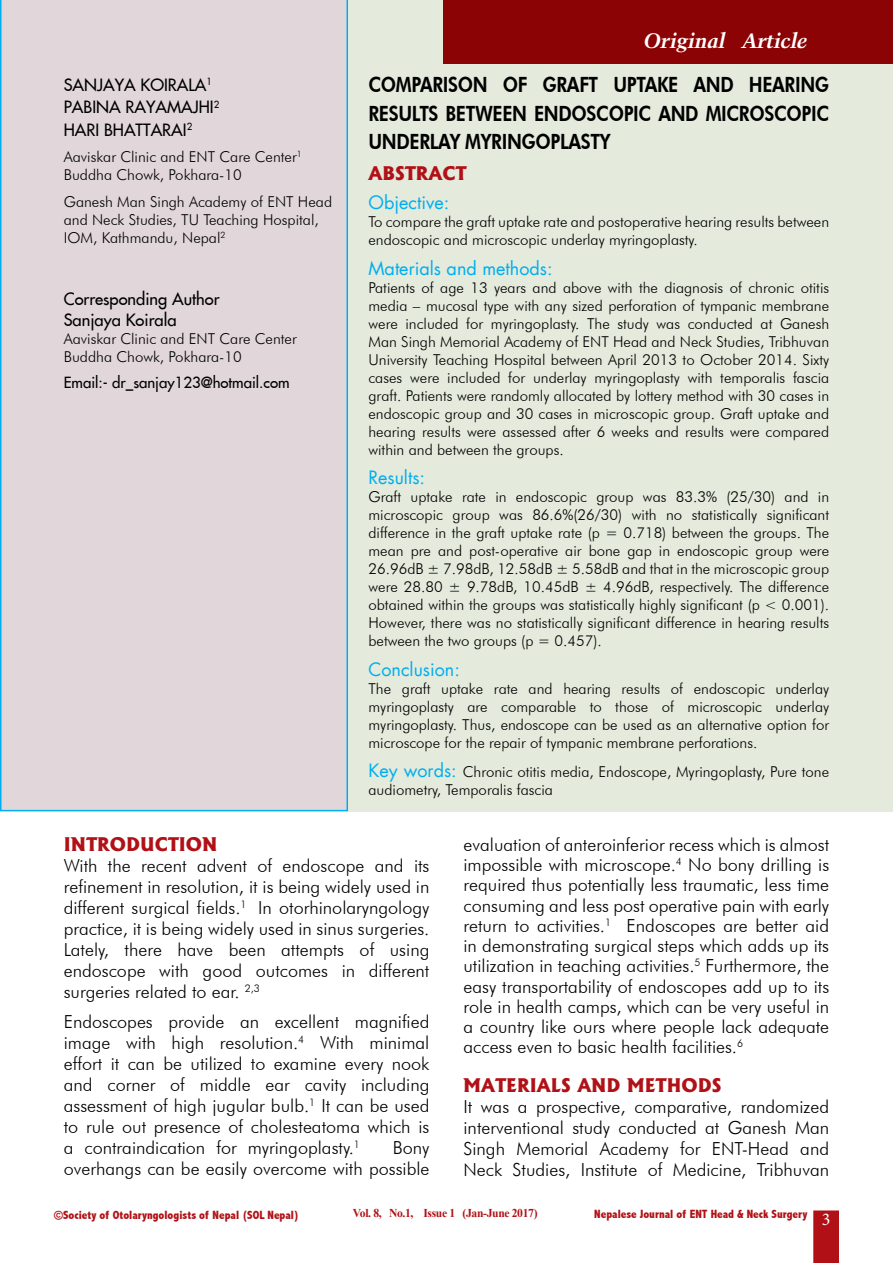
<style>
.page{position:relative;width:893px;height:1263px;background:#fff}
.page>*{position:absolute;margin:0;border:0;box-sizing:border-box;transform-origin:0 0}
.t1{font:800 21px/28.5px "Futura BT";letter-spacing:-.02em;color:#000;scale:.85 1}
.t2{font:italic 700 21px "Activa";color:#fff}
.t3{font:300 18px/21px "Futura BT";color:#000;text-align:justify}
.t4{font:18px "Futura LT";color:#00aeef}
.t5{font:800 18px "Albertus";color:#b11116}
.t6{font:18px "Minion Pro";color:#fff}
.t7{font:16.5px/22.5px "Futura FC";color:#000}
.t8{font:300 15px/18px "Futura BT";color:#000}
.t9{font:15px "Futura FC";color:#000}
.t10{font:800 condensed 12px "Abadi";color:#b11116}
.t11{font:700 12px "Times New Roman";letter-spacing:-.03em;color:#b11116}
.s1{font-family:"Futura LT";font-weight:400;font-size:18px;color:#00aeef}
</style>
<div class="page">
<svg style="left:813px;top:1210px;width:26px;height:53px"></svg>
<hr style="left:0;top:0;width:1px;height:1263px;background:#6ec4d7">
<div style="left:348px;top:0;width:545px;height:811px;background:#e4eadc"></div>
<div style="left:0;top:0;width:348px;height:811px;background:#e1d7da"></div>
<div style="left:443px;top:0;width:450px;height:64px;background:#8b0304"></div>
<p class="t7" style="left:64px;top:73px;width:157px">Sanjaya Koirala<sup>1<br></sup>Pabina Rayamajhi<sup>2<br></sup>Hari Bhattarai<sup>2</sup></p>
<p class="t8" style="left:64px;top:148px;width:240px">Aaviskar Clinic and ENT Care Center<sup>1<br></sup>Buddha Chowk, Pokhara-10</p>
<p class="t8" style="left:64px;top:192px;width:270px">Ganesh Man Singh Academy of ENT Head and Neck Studies, TU Teaching Hospital,<br>IOM, Kathmandu, Nepal<sup>2</sup></p>
<p class="t7" style="left:64px;top:287px;width:157px;line-height:21px">Corresponding Author<br>Sanjaya Koirala</p>
<p class="t8" style="left:64px;top:329px;width:234px">Aaviskar Clinic and ENT Care Center<br>Buddha Chowk, Pokhara-10</p>
<p class="t9" style="left:64px;top:372px;width:228px">Email:- dr_sanjay123@hotmail.com</p>
<h1 class="t2" style="left:644px;top:28px;width:165px">Original Article</h1>
<h1 class="t1" style="left:368px;top:71px;width:543px">COMPARISON OF GRAFT UPTAKE AND HEARING<br>RESULTS BETWEEN ENDOSCOPIC AND MIC ROSCOPIC<br>UNDERLAY MYRINGOPLASTY</h1>
<p class="t5" style="left:368px;top:161px;width:100px">ABSTRACT</p>
<p class="t4" style="left:368px;top:191px;width:82px">Objective:</p>
<p class="t8" style="left:368px;top:213px;width:462px">To compare the graft uptake rate and postoperative hearing results between endoscopic and microscopic underlay myringoplasty.</p>
<p class="t4" style="left:368px;top:256px;width:186px">Materials and methods:</p>
<p class="t8" style="left:368px;top:278px;width:462px;text-align:justify">Patients of age 13 years and above with the diagnosis of chronic otitis media – mucosal type with any sized perforation of tympanic membrane were included for myringoplasty. The study was conducted at Ganesh Man Singh Memorial Academy of ENT Head and Neck Studies, Tribhuvan University Teaching Hospital between April 2013 to October 2014. Sixty cases were included for underlay myringoplasty with temporalis fascia graft. Patients were randomly allocated by lottery method with 30 cases in endoscopic group and 30 cases in microscopic group. Graft uptake and hearing results were assessed after 6 weeks and results were compared within and between the groups.</p>
<p class="t4" style="left:368px;top:466px;width:58px">Results:</p>
<p class="t8" style="left:368px;top:488px;width:462px;text-align:justify">Graft uptake rate in endoscopic group was 83.3% (25/30) and in microscopic group was 86.6%(26/30) with no statistically significant difference in the graft uptake rate (p = 0.718) between the groups. The mean pre and post-operative air bone gap in endoscopic group were 26.96dB ± 7.98dB, 12.58dB ± 5.58dB and that in the microscopic group were 28.80 ± 9.78dB, 10.45dB ± 4.96dB, respectively. The difference obtained within the groups was statistically highly significant (p &lt; 0.001).<br>However, there was no statistically significant difference in hearing results between the two groups (p = 0.457).</p>
<p class="t4" style="left:368px;top:657px;width:93px">Conclusion:</p>
<p class="t8" style="left:368px;top:679px;width:462px;text-align:justify">The graft uptake rate and hearing results of endoscopic underlay myringoplasty are comparable to those of microscopic underlay myringoplasty. Thus, endoscope can be used as an alternative option for microscope for the repair of tympanic membrane perforations.</p>
<p class="t8" style="left:368px;top:763px;width:462px"><span class="s1">Key words:</span> Chronic otitis media, Endoscope, Myringoplasty, Pure tone audiometry, Temporalis fascia</p>
<p class="t5" style="left:64px;top:833px;width:155px">INTRODUCTION</p>
<p class="t3" style="left:64px;top:855px;width:367px">With the recent advent of endoscope and its refinement in resolution, it is being widely used in different surgical fields.<sup>1</sup> In otorhinolaryngology practice, it is being widely used in sinus surgeries.<br>Lately, there have been attempts of using endoscope with good outcomes in different surgeries related to ear. <sup>2,3</sup></p>
<p class="t3" style="left:64px;top:1010px;width:367px">Endoscopes provide an excellent magnified image with high resolution.<sup>4</sup> With minimal effort it can be utilized to examine every nook and corner of middle ear cavity including assessment of high jugular bulb.<sup>1</sup> It can be used to rule out presence of cholesteatoma which is a contraindication for myringoplasty.<sup>1</sup></p>
<p class="t3" style="left:64px;top:1136px;width:367px;text-align:right">Bony<br>overhangs can be easily overcome with possible</p>
<p class="t3" style="left:463px;top:834px;width:367px;line-height:20.2px">evaluation of anteroinferior recess which is almost impossible with microscope.<sup>4</sup> No bony drilling is required thus potentially less traumatic, less time consuming and less post operative pain with early return to activities.<sup>1</sup> Endoscopes are better aid in demonstrating surgical steps which adds up its utilization in teaching activities.<sup>5</sup> Furthermore, the easy transportability of endoscopes add up to its role in health camps, which can be very useful in a country like ours where people lack adequate access even to basic health facilities.<sup>6</sup></p>
<p class="t5" style="left:463px;top:1074px;width:66px">MATERIA</p>
<p class="t5" style="left:551px;top:1074px;width:170px">LS AND METHODS</p>
<p class="t3" style="left:463px;top:1096px;width:367px">It was a prospective, comparative, randomized interventional study conducted at Ganesh Man Singh Memorial Academy for ENT-Head and Neck Studies, Institute of Medicine, Tribhuvan</p>
<p class="t10" style="left:54px;top:1208px;width:246px">©Society of Otolaryngologists of Nepal (SOL Nepal)</p>
<p class="t11" style="left:353px;top:1205px;width:186px">Vol. 8, No.1, Issue 1 (Jan-June 2017)</p>
<p class="t10" style="left:594px;top:1207px;width:215px">Nepalese Journal of ENT Head &amp; Neck Surgery</p>
<p class="t6" style="left:822px;top:1207px;width:10px">3</p>
</div>
